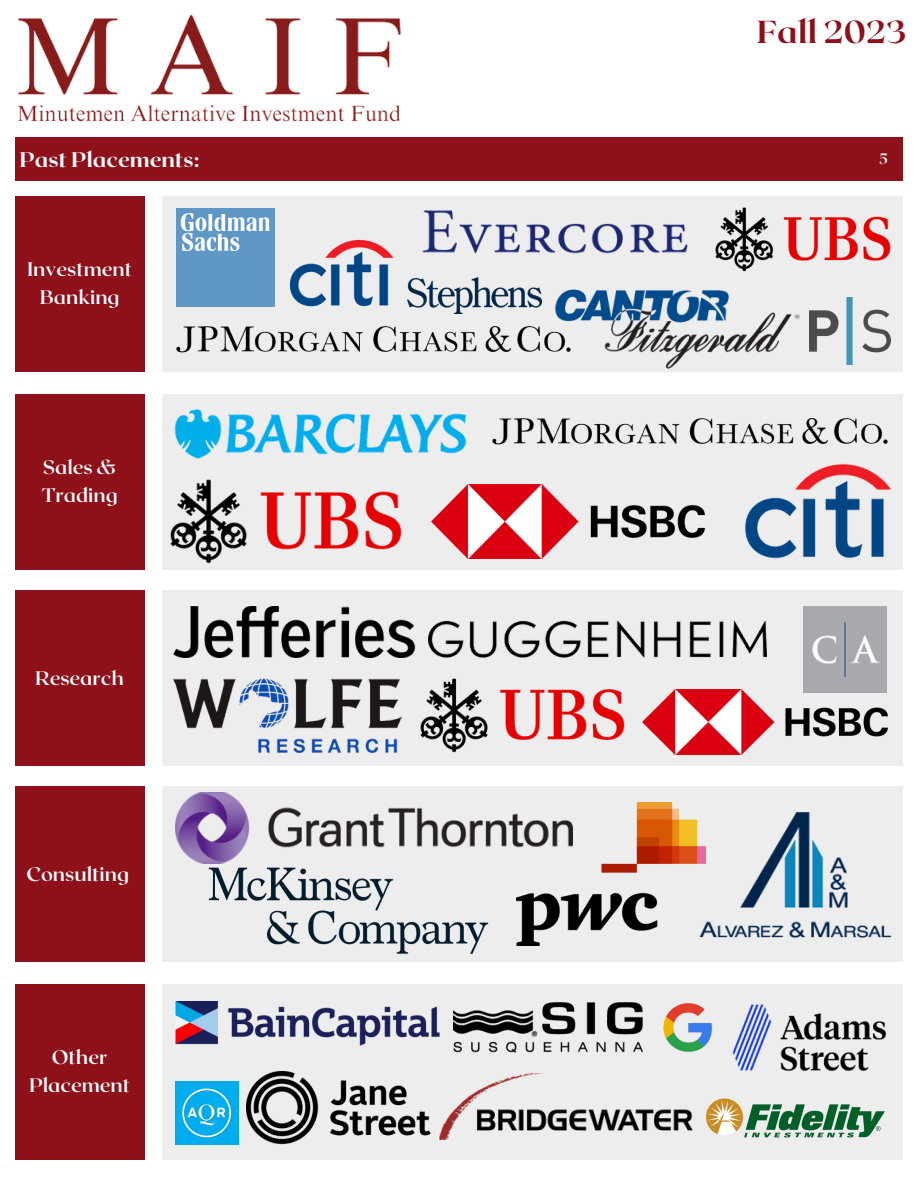
<style>
.page{position:relative;width:918px;height:1188px;background:#fff}
.page>*{position:absolute;margin:0;border:0;box-sizing:border-box;transform-origin:0 0}
.t1{font:800 31.8px "Roxborough CF";color:#8d101a}
.t2{font:800 21px "Roxborough CF";color:#fff}
.t3{font:700 19.5px/28.2px "Roxborough CF";color:#fff;text-align:center}
.t4{font:700 15px "Roxborough CF";color:#fff}
</style>
<div class="page">
<div style="left:15px;top:137px;width:888px;height:43px;background:#8d101a"></div>
<img style="left:17px;top:14px;width:384px;height:108px">
<div style="left:163px;top:786px;width:740px;height:176px;background:#ededed"></div>
<div style="left:15px;top:787px;width:129px;height:175px;background:#8d101a"></div>
<img style="left:175px;top:792px;width:341px;height:71px">
<img style="left:206px;top:863px;width:283px;height:92px">
<img style="left:705px;top:812px;width:187px;height:126px">
<img style="left:516px;top:803px;width:189px;height:143px">
<div style="left:163px;top:394px;width:740px;height:176px;background:#ededed"></div>
<div style="left:15px;top:394px;width:129px;height:176px;background:#8d101a"></div>
<img style="left:171px;top:480px;width:231px;height:84px">
<img style="left:745px;top:464px;width:146px;height:94px">
<img style="left:174px;top:409px;width:293px;height:50px">
<img style="left:431px;top:485px;width:274px;height:73px">
<img style="left:492px;top:418px;width:396px;height:27px">
<div style="left:163px;top:984px;width:740px;height:176px;background:#ededed"></div>
<div style="left:15px;top:984px;width:129px;height:176px;background:#8d101a"></div>
<img style="left:439px;top:1074px;width:253px;height:65px">
<img style="left:175px;top:1001px;width:264px;height:44px">
<img style="left:706px;top:1098px;width:179px;height:40px">
<img style="left:732px;top:1004px;width:155px;height:68px">
<img style="left:175px;top:1081px;width:63px;height:63px">
<img style="left:246px;top:1072px;width:185px;height:73px">
<img style="left:663px;top:1003px;width:50px;height:49px">
<div style="left:163px;top:196px;width:740px;height:176px;background:#ededed"></div>
<div style="left:15px;top:196px;width:129px;height:176px;background:#8d101a"></div>
<img style="left:716px;top:207px;width:174px;height:64px">
<img style="left:555px;top:289px;width:245px;height:80px">
<img style="left:177px;top:208px;width:98px;height:98px">
<img style="left:810px;top:297px;width:81px;height:67px">
<img style="left:176px;top:315px;width:398px;height:44px">
<img style="left:289px;top:239px;width:105px;height:68px">
<div style="left:163px;top:590px;width:740px;height:176px;background:#ededed"></div>
<img style="left:428px;top:620px;width:339px;height:38px">
<div style="left:15px;top:590px;width:129px;height:176px;background:#8d101a"></div>
<img style="left:454px;top:1003px;width:189px;height:49px">
<img style="left:173px;top:606px;width:242px;height:52px">
<img style="left:172px;top:678px;width:230px;height:74px">
<img style="left:803px;top:606px;width:83px;height:84px">
<img style="left:422px;top:210px;width:266px;height:44px">
<img style="left:421px;top:678px;width:203px;height:74px">
<img style="left:643px;top:690px;width:244px;height:65px">
<img style="left:407px;top:277px;width:134px;height:36px">
<p class="t2" style="left:20px;top:146px;width:181px">Past Placements:</p>
<p class="t3" style="left:27px;top:254px;width:107px">Investment<br>Banking</p>
<p class="t3" style="left:42px;top:452px;width:77px;text-align:left">Sales &amp;<br>Trading</p>
<p class="t3" style="left:35px;top:663px;width:90px">Research</p>
<p class="t3" style="left:26px;top:859px;width:104px">Consulting</p>
<p class="t3" style="left:29px;top:1042px;width:103px">Other<br>Placement</p>
<p class="t1" style="left:757px;top:11px;width:151px">Fall 2023</p>
<p class="t4" style="left:879px;top:149px;width:10px">5</p>
</div>
